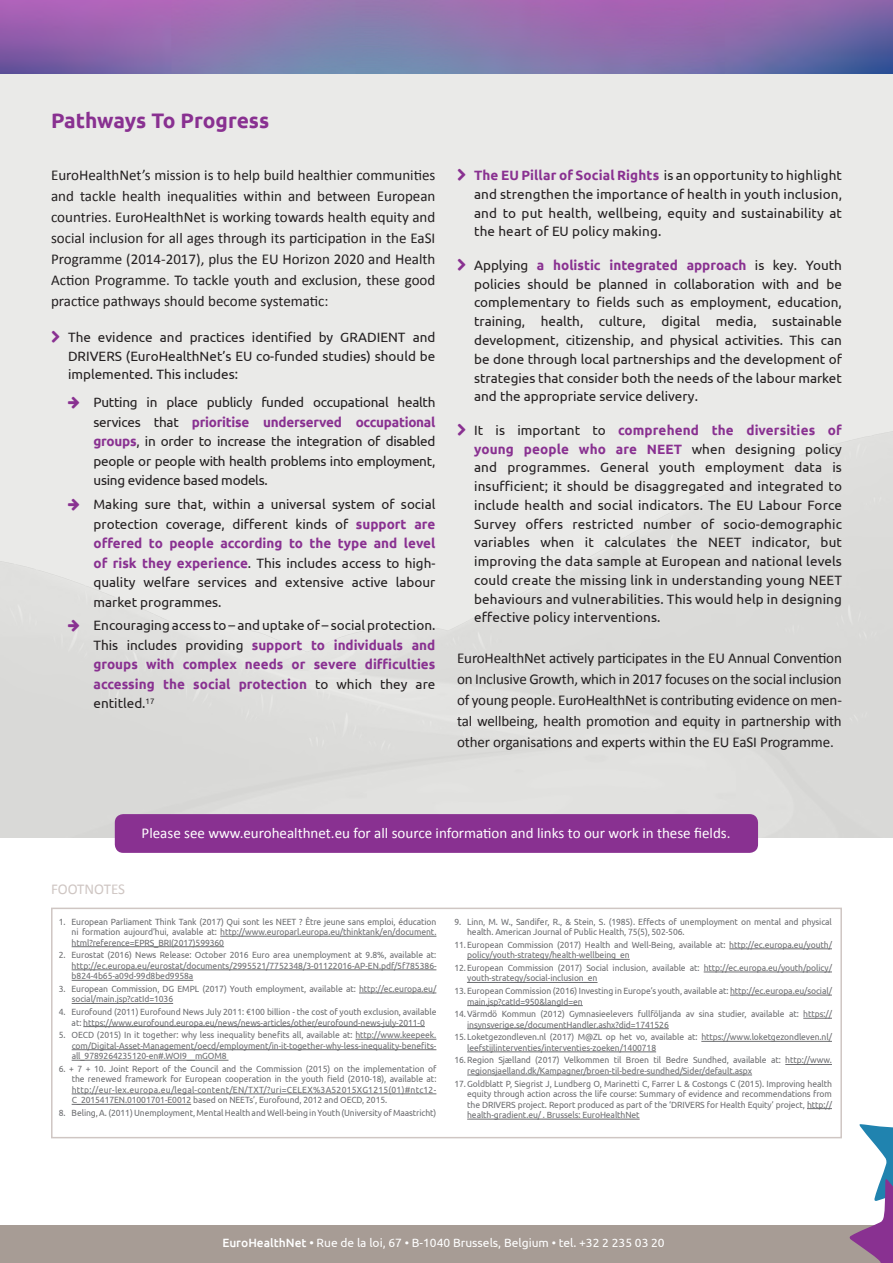
<style>
.page{position:relative;width:893px;height:1263px;background:#fff}
.page>*{position:absolute;margin:0;border:0;box-sizing:border-box;transform-origin:0 0}
.bodytxt{font:700 21px "Ubuntu";color:#893191}
.bodytxt-2{font:15px/21px "Calibri";letter-spacing:-.01em;color:#231f20;text-align:justify}
.bodytxt-3{font:15px "Calibri";color:#fff}
.bodytxt-4{font:15px "Calibri";letter-spacing:-.005em;color:#cfc6c3}
.t1{font:13.5px/18.8px "Ubuntu";color:#231f20;text-align:justify}
.t2{font:12px "Ubuntu";color:#fff}
.Footnotes{font:9px/10.5px "Ubuntu";letter-spacing:-.01em;color:#6c6d70;scale:.95 1}
.s1{color:#893191}
.s2{font-weight:700;color:#893191}
.s3{font-weight:500}
</style>
<div class="page">
<div style="left:0;top:66px;width:893px;height:772px;background:linear-gradient(to right,#e7e7e5,#e4e4e2)"></div>
<img style="left:0;top:0;width:893px;height:73px">
<div style="left:0;top:1225px;width:893px;height:38px;background:#a79c95"></div>
<svg style="left:849px;top:1124px;width:44px;height:139px"></svg>
<hr style="left:220px;top:936px;width:216px;height:1px;background:#6c6d70">
<hr style="left:72px;top:946px;width:152px;height:1px;background:#6c6d70">
<hr style="left:72px;top:969px;width:364px;height:1px;background:#6c6d70">
<hr style="left:72px;top:980px;width:121px;height:1px;background:#6c6d70">
<hr style="left:359px;top:992px;width:77px;height:1px;background:#6c6d70">
<hr style="left:72px;top:1003px;width:101px;height:1px;background:#6c6d70">
<hr style="left:83px;top:1026px;width:342px;height:1px;background:#6c6d70">
<hr style="left:355px;top:1039px;width:81px;height:1px;background:#6c6d70">
<hr style="left:72px;top:1049px;width:364px;height:1px;background:#6c6d70">
<hr style="left:72px;top:1060px;width:156px;height:1px;background:#6c6d70">
<hr style="left:72px;top:1093px;width:364px;height:1px;background:#6c6d70">
<hr style="left:72px;top:1104px;width:119px;height:1px;background:#6c6d70">
<hr style="left:729px;top:948px;width:103px;height:1px;background:#6c6d70">
<hr style="left:467px;top:959px;width:163px;height:1px;background:#6c6d70">
<hr style="left:704px;top:971px;width:128px;height:1px;background:#6c6d70">
<hr style="left:467px;top:982px;width:130px;height:1px;background:#6c6d70">
<hr style="left:730px;top:995px;width:102px;height:1px;background:#6c6d70">
<hr style="left:467px;top:1005px;width:116px;height:1px;background:#6c6d70">
<svg style="left:803px;top:1018px;width:29px;height:1px"></svg>
<hr style="left:467px;top:1028px;width:202px;height:1px;background:#6c6d70">
<hr style="left:701px;top:1041px;width:131px;height:1px;background:#6c6d70">
<hr style="left:467px;top:1051px;width:189px;height:1px;background:#6c6d70">
<hr style="left:785px;top:1064px;width:47px;height:1px;background:#6c6d70">
<hr style="left:467px;top:1074px;width:285px;height:1px;background:#6c6d70">
<svg style="left:807px;top:1108px;width:25px;height:1px"></svg>
<hr style="left:467px;top:1119px;width:173px;height:1px;background:#6c6d70">
<div style="left:51px;top:908px;width:791px;height:230px;border:2px solid #cfc6c3"></div>
<div style="left:115px;top:814px;width:643px;height:39px;background:#893191;border-radius:9px"></div>
<p class="bodytxt" style="left:51px;top:107px;width:220px">Pathways To Progress</p>
<p class="bodytxt-2" style="left:51px;top:164px;width:386px">EuroHealthNet’s mission is to help build healthier communities and tackle health inequalities within and between European countries. EuroHealthNet is working towards health equity and social inclusion for all ages through its participation in the EaSI Programme (2014-2017), plus the EU Horizon 2020 and Health Action Programme. To tackle youth and exclusion, these good practice pathways should become systematic:</p>
<p class="t1" style="left:68px;top:327px;width:369px">The evidence and practices identified by GRADIENT and DRIVERS (EuroHealthNet’s EU co-funded studies) should be implemented. This includes:</p>
<p class="t1" style="left:94px;top:392px;width:343px;line-height:19.5px;text-indent:-26px"><span class="s1">❖</span> Putting in place publicly funded occupational health services that <span class="s2">prioritise underserved occupational groups</span>, in order to increase the integration of disabled people or people with health problems into employment, using evidence based models.</p>
<p class="t1" style="left:94px;top:494px;width:343px;line-height:19.5px;text-indent:-26px"><span class="s1">❖</span> Making sure that, within a universal system of social protection coverage, different kinds of <span class="s2">support are offered to people according to the type and level of risk they experience</span>. This includes access to high&shy;quality welfare services and extensive active labour market programmes.</p>
<p class="t1" style="left:94px;top:615px;width:343px;line-height:19.5px;text-indent:-26px"><span class="s1">❖</span> Encouraging access to – and uptake of – social protection.<br>This includes providing <span class="s2">support to individuals and groups with complex needs or severe difficulties accessing the social protection</span> to which they are entitled.<sup>17</sup></p>
<p class="t1" style="left:474px;top:165px;width:369px"><span class="s2">The EU Pillar of Social Rights</span> is an opportunity to highlight and strengthen the importance of health in youth inclusion, and to put health, wellbeing, equity and sustainability at the heart of EU policy making.</p>
<p class="t1" style="left:474px;top:255px;width:369px">Applying <span class="s2">a holistic integrated approach</span> is key. Youth policies should be planned in collaboration with and be complementary to fields such as employment, education, training, health, culture, digital media, sustainable development, citizenship, and physical activities. This can be done through local partnerships and the development of strategies that consider both the needs of the labour market and the appropriate service delivery.</p>
<p class="t1" style="left:474px;top:420px;width:369px">It is important to <span class="s2">comprehend the diversities of young people who are NEET</span> when designing policy and programmes. General youth employment data is insufficient; it should be disaggregated and integrated to include health and social indicators. The EU Labour Force Survey offers restricted number of socio-demographic variables when it calculates the NEET indicator, but improving the data sample at European and national levels could create the missing link in understanding young NEET behaviours and vulnerabilities. This would help in designing effective policy interventions.</p>
<p class="bodytxt-2" style="left:457px;top:647px;width:386px">EuroHealthNet actively participates in the EU Annual Convention on Inclusive Growth, which in 2017 focuses on the social inclusion of young people. EuroHealthNet is contributing evidence on men&shy;tal wellbeing, health promotion and equity in partnership with other organisations and experts within the EU EaSI Programme.</p>
<p class="bodytxt-3" style="left:142px;top:823px;width:590px">Please see www.eurohealthnet.eu for all source information and links to our work in these fields.</p>
<p class="bodytxt-4" style="left:51px;top:880px;width:76px">FOOTNOTES</p>
<p class="Footnotes" style="left:72px;top:916px;width:385px;text-align:justify;text-indent:-13px">1. European Parliament Think Tank (2017) Qui sont les NEET ? Être jeune sans emploi, éducation ni formation aujourd’hui, avalable at: http://www.europarl.europa.eu/thinktank/en/document. html?reference=EPRS_BRI(2017)599360</p>
<p class="Footnotes" style="left:72px;top:949px;width:386px;text-align:justify;text-indent:-13px">2. Eurostat (2016) News Release: October 2016 Euro area unemployment at 9.8%, available at: http://ec.europa.eu/eurostat/documents/2995521/7752348/3-01122016-AP-EN.pdf/5f785386- b824-4b65-a09d-99d8bed9958a</p>
<p class="Footnotes" style="left:72px;top:983px;width:385px;text-indent:-13px">3. European Commission, DG EMPL (2017) Youth employment, available at: http://ec.europa.eu/ social/main.jsp?catId=1036</p>
<p class="Footnotes" style="left:59px;top:1006px;width:399px;text-align:center">4. Eurofound (2011) Eurofound News July 2011: €100 billion - the cost of youth exclusion, available at: https://www.eurofound.europa.eu/news/news-articles/other/eurofound-news-july-2011-0</p>
<p class="Footnotes" style="left:72px;top:1029px;width:386px;text-align:justify;text-indent:-13px">5. OECD (2015) In it together: why less inequality benefits all, available at: http://www.keepeek. com/Digital-Asset-Management/oecd/employment/in-it-together-why-less-inequality-benefits&shy;all_9789264235120-en#.WOI9__mGOM8</p>
<p class="Footnotes" style="left:72px;top:1063px;width:385px;text-align:justify;text-indent:-13px">6. + 7 + 10. Joint Report of the Council and the Commission (2015) on the implementation of the renewed framework for European cooperation in the youth field (2010-18), available at: http://eur-lex.europa.eu/legal-content/EN/TXT/?uri=CELEX%3A52015XG1215(01)#ntc12- C_2015417EN.01001701-E0012 based on NEETs’, Eurofound, 2012 and OECD, 2015.</p>
<p class="Footnotes" style="left:59px;top:1107px;width:399px">8. Beling, A. (2011) Unemployment, Mental Health and Well-being in Youth (University of Maastricht)</p>
<p class="Footnotes" style="left:467px;top:916px;width:385px;text-indent:-13px">9. Linn, M. W., Sandifer, R., &amp; Stein, S. (1985). Effects of unemployment on mental and physical health. American Journal of Public Health, 75(5), 502-506.</p>
<p class="Footnotes" style="left:467px;top:939px;width:385px;text-indent:-13px">11.European Commission (2017) Health and Well-Being, available at: http://ec.europa.eu/youth/ policy/youth-strategy/health-wellbeing_en</p>
<p class="Footnotes" style="left:467px;top:962px;width:385px;text-indent:-13px">12.European Commission (2017) Social inclusion, available at: http://ec.europa.eu/youth/policy/ youth-strategy/social-inclusion_en</p>
<p class="Footnotes" style="left:467px;top:985px;width:385px;text-indent:-13px">13.European Commission (2016) Investing in Europe’s youth, available at: http://ec.europa.eu/social/ main.jsp?catId=950&amp;langId=en</p>
<p class="Footnotes" style="left:467px;top:1008px;width:385px;text-indent:-13px">14.Värmdö Kommun (2012) Gymnasieelevers fullföljanda av sina studier, available at: https:// insynsverige.se/documentHandler.ashx?did=1741526</p>
<p class="Footnotes" style="left:467px;top:1031px;width:385px;text-indent:-13px">15. Loketgezondleven.nl (2017) M@ZL op het vo, available at: https://www.loketgezondleven.nl/ leefstijlinterventies/interventies-zoeken/1400718</p>
<p class="Footnotes" style="left:467px;top:1055px;width:385px;text-indent:-13px">16.Region Sjælland (2017) Velkommen til Broen til Bedre Sundhed, available at: http://www. regionsjaelland.dk/Kampagner/broen-til-bedre-sundhed/Sider/default.aspx</p>
<p class="Footnotes" style="left:467px;top:1078px;width:385px;text-align:justify;text-indent:-13px">17.Goldblatt P, Siegrist J, Lundberg O, Marinetti C, Farrer L &amp; Costongs C (2015). Improving health equity through action across the life course: Summary of evidence and recommendations from the DRIVERS project. Report produced as part of the ‘DRIVERS for Health Equity’ project, http:// health-gradient.eu/ . Brussels: EuroHealthNet</p>
<h3 class="t2" style="left:222px;top:1235px;width:444px"><span class="s3">EuroHealthNet •</span> Rue de la loi, 67 • B-1040 Brussels, Belgium • tel. +32 2 235 03 20</h3>
</div>
